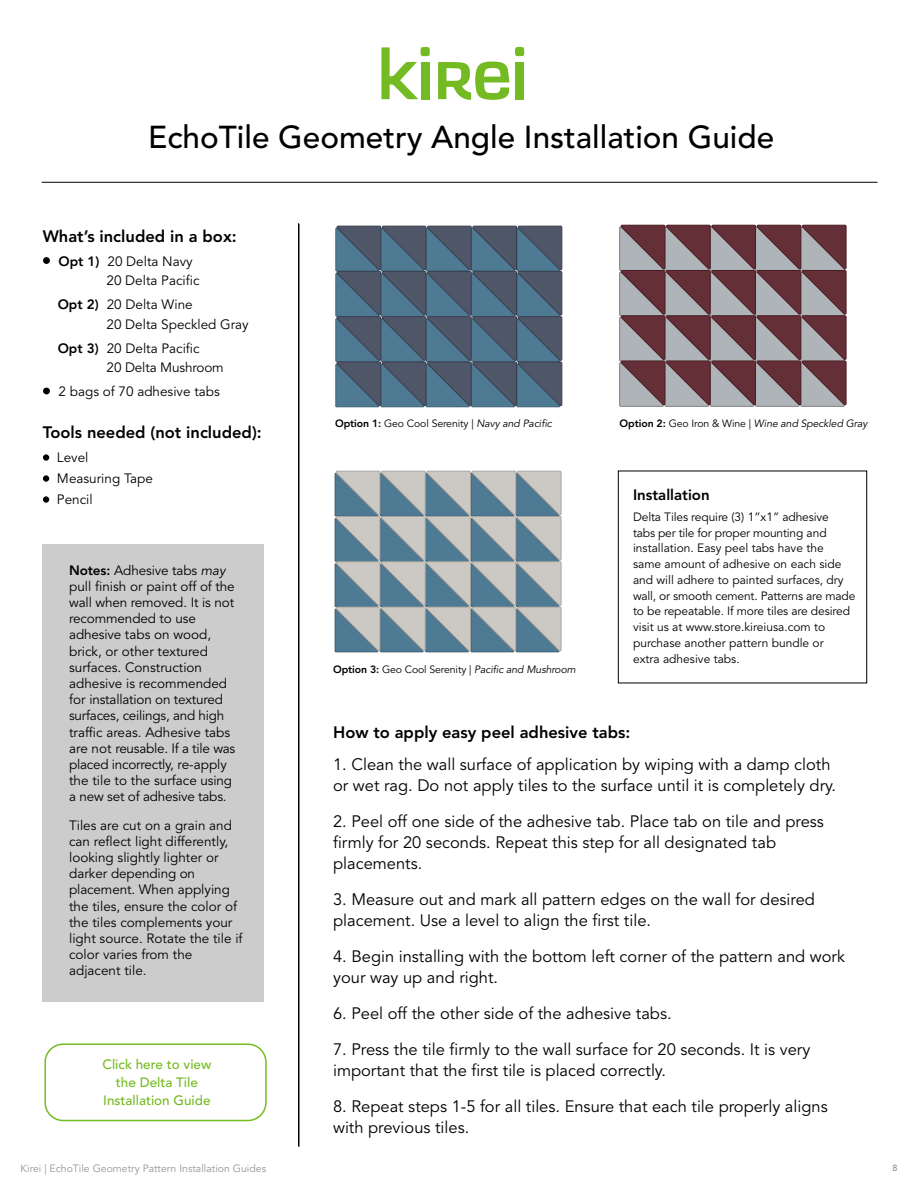
<style>
.page{position:relative;width:918px;height:1188px;background:#fff}
.page>*{position:absolute;margin:0;border:0;box-sizing:border-box;transform-origin:0 0}
.t1{font:500 31.5px "Avenir LT Std";color:#000}
.t2{font:16.5px/21px "Avenir LT Std";color:#000}
.t3{font:800 16.5px "Avenir LT Std";color:#000}
.t4{font:800 15px "Avenir LT Std";color:#000}
.t5{font:13.5px/16.2px "Avenir LT Std";color:#000}
.t6{font:500 13.5px/18px "Avenir LT Std";color:#74bb23;text-align:center}
.t7{font:12px/15.8px "Avenir LT Std";color:#000}
.t8{font:italic 10.5px "Avenir LT Std";letter-spacing:-.01em;color:#000}
.t9{font:10.5px "Avenir LT Std";color:#939598}
.t10{font:10.5px "Avenir LT Std";letter-spacing:-.01em;color:#000}
.t11{font:9px "Avenir LT Std";color:#6d6e71}
.s1{font-size:15px}
.s2{font-weight:800}
.s3{font-style:italic}
.s4{font-weight:800;font-style:normal}
.s5{font-style:normal}
</style>
<div class="page">
<svg style="left:619px;top:224px;width:228px;height:183px;background:#856b71"></svg>
<svg style="left:335px;top:225px;width:228px;height:182px;background:#4e657a"></svg>
<div style="left:42px;top:545px;width:222px;height:457px;background:#ccc"></div>
<div style="left:43px;top:257px;width:7px;height:7px;border:2px solid #000;border-radius:50%"></div>
<div style="left:43px;top:388px;width:7px;height:6px;border:2px solid #000;border-radius:50%"></div>
<div style="left:43px;top:454px;width:6px;height:7px;border:2px solid #000;border-radius:50%"></div>
<div style="left:43px;top:475px;width:6px;height:7px;border:2px solid #000;border-radius:50%"></div>
<div style="left:43px;top:496px;width:6px;height:7px;border:2px solid #000;border-radius:50%"></div>
<hr style="left:298px;top:223px;width:1px;height:923px;background:#000">
<svg style="left:381px;top:47px;width:37px;height:52px"></svg>
<svg style="left:438px;top:61px;width:72px;height:39px"></svg>
<div style="left:421px;top:62px;width:8px;height:37px;background:#74bb23"></div>
<div style="left:516px;top:62px;width:8px;height:37px;background:#74bb23"></div>
<div style="left:515px;top:47px;width:9px;height:9px;background:#74bb23;border-radius:50%"></div>
<div style="left:421px;top:47px;width:9px;height:9px;background:#74bb23;border-radius:50%"></div>
<hr style="left:42px;top:182px;width:836px;height:1px;background:#000">
<div style="left:618px;top:471px;width:249px;height:212px;border:1px solid #000"></div>
<hr style="left:299px;top:224px;width:1px;height:923px;background:#000">
<div style="left:44px;top:1043px;width:223px;height:78px;border:2px solid #74bb23;border-radius:18px"></div>
<svg style="left:335px;top:470px;width:227px;height:182px;background:#8fa1aa"></svg>
<h1 class="t1" style="left:148px;top:119px;width:628px">EchoTile Geometry Angle Installation Guide</h1>
<p class="t3" style="left:43px;top:226px;width:196px">What’s included in a box:</p>
<p class="t5" style="left:107px;top:252px;width:95px;line-height:19.5px;text-indent:-64px"><span class="s1">•</span> <span class="s2">Opt 1)</span> 20 Delta Navy<br>20 Delta Pacific</p>
<p class="t5" style="left:107px;top:295px;width:144px;line-height:19.5px;text-indent:-49px"><span class="s2">Opt 2)</span> 20 Delta Wine<br>20 Delta Speckled Gray</p>
<p class="t5" style="left:107px;top:339px;width:119px;line-height:19.5px;text-indent:-49px"><span class="s2">Opt 3)</span> 20 Delta Pacific<br>20 Delta Mushroom</p>
<p class="t5" style="left:43px;top:384px;width:179px"><span class="s1">•</span> 2 bags of 70 adhesive tabs</p>
<p class="t3" style="left:43px;top:423px;width:221px">Tools needed (not included):</p>
<p class="t5" style="left:43px;top:450px;width:47px">• Level</p>
<p class="t5" style="left:43px;top:471px;width:112px">• Measuring Tape</p>
<p class="t5" style="left:43px;top:492px;width:52px">• Pencil</p>
<p class="t5" style="left:69px;top:562px;width:168px"><span class="s2">Notes:</span> Adhesive tabs <span class="s3">may </span>pull finish or paint off of the wall when removed. It is not recommended to use adhesive tabs on wood, brick, or other textured surfaces. Construction adhesive is recommended for installation on textured surfaces, ceilings, and high traffic areas. Adhesive tabs are not reusable. If a tile was placed incorrectly, re-apply the tile to the surface using a new set of adhesive tabs.</p>
<p class="t5" style="left:69px;top:817px;width:175px">Tiles are cut on a grain and can reflect light differently, looking slightly lighter or darker depending on placement. When applying the tiles, ensure the color of the tiles complements your light source. Rotate the tile if color varies from the adjacent tile.</p>
<p class="t6" style="left:103px;top:1056px;width:110px">Click here to view the Delta Tile<br>Installation Guide</p>
<p class="t10" style="left:335px;top:417px;width:218px"><span class="s2">Option 1:</span> Geo Cool Serenity | <span class="s3">Navy and Pacific</span></p>
<p class="t8" style="left:620px;top:417px;width:250px"><span class="s4">Option 2:</span> <span class="s5">Geo Iron &amp; Wine |</span> Wine and Speckled Gray</p>
<p class="t8" style="left:333px;top:664px;width:244px"><span class="s4">Option 3:</span> <span class="s5">Geo Cool Serenity |</span> Pacific and Mushroom</p>
<p class="t4" style="left:633px;top:486px;width:78px">Installation</p>
<p class="t7" style="left:633px;top:509px;width:224px">Delta Tiles require (3) 1”x1” adhesive<br>tabs per tile for proper mounting and installation. Easy peel tabs have the<br>same amount of adhesive on each side and will adhere to painted surfaces, dry wall, or smooth cement. Patterns are made to be repeatable. If more tiles are desired visit us at www.store.kireiusa.com to purchase another pattern bundle or<br>extra adhesive tabs.</p>
<p class="t3" style="left:333px;top:723px;width:299px">How to apply easy peel adhesive tabs:</p>
<p class="t2" style="left:333px;top:754px;width:505px">1. Clean the wall surface of application by wiping with a damp cloth or wet rag. Do not apply tiles to the surface until it is completely dry.</p>
<p class="t2" style="left:333px;top:811px;width:492px">2. Peel off one side of the adhesive tab. Place tab on tile and press firmly for 20 seconds. Repeat this step for all designated tab placements.</p>
<p class="t2" style="left:333px;top:889px;width:483px">3. Measure out and mark all pattern edges on the wall for desired placement. Use a level to align the first tile.</p>
<p class="t2" style="left:333px;top:946px;width:513px">4. Begin installing with the bottom left corner of the pattern and work your way up and right.</p>
<p class="t2" style="left:333px;top:1003px;width:340px">6. Peel off the other side of the adhesive tabs.</p>
<p class="t2" style="left:333px;top:1039px;width:479px">7. Press the tile firmly to the wall surface for 20 seconds. It is very important that the first tile is placed correctly.</p>
<p class="t2" style="left:333px;top:1096px;width:496px">8. Repeat steps 1-5 for all tiles. Ensure that each tile properly aligns with previous tiles.</p>
<p class="t9" style="left:21px;top:1162px;width:247px">Kirei | EchoTile Geometry Pattern Installation Guides</p>
<p class="t11" style="left:892px;top:1163px;width:7px">8</p>
</div>
